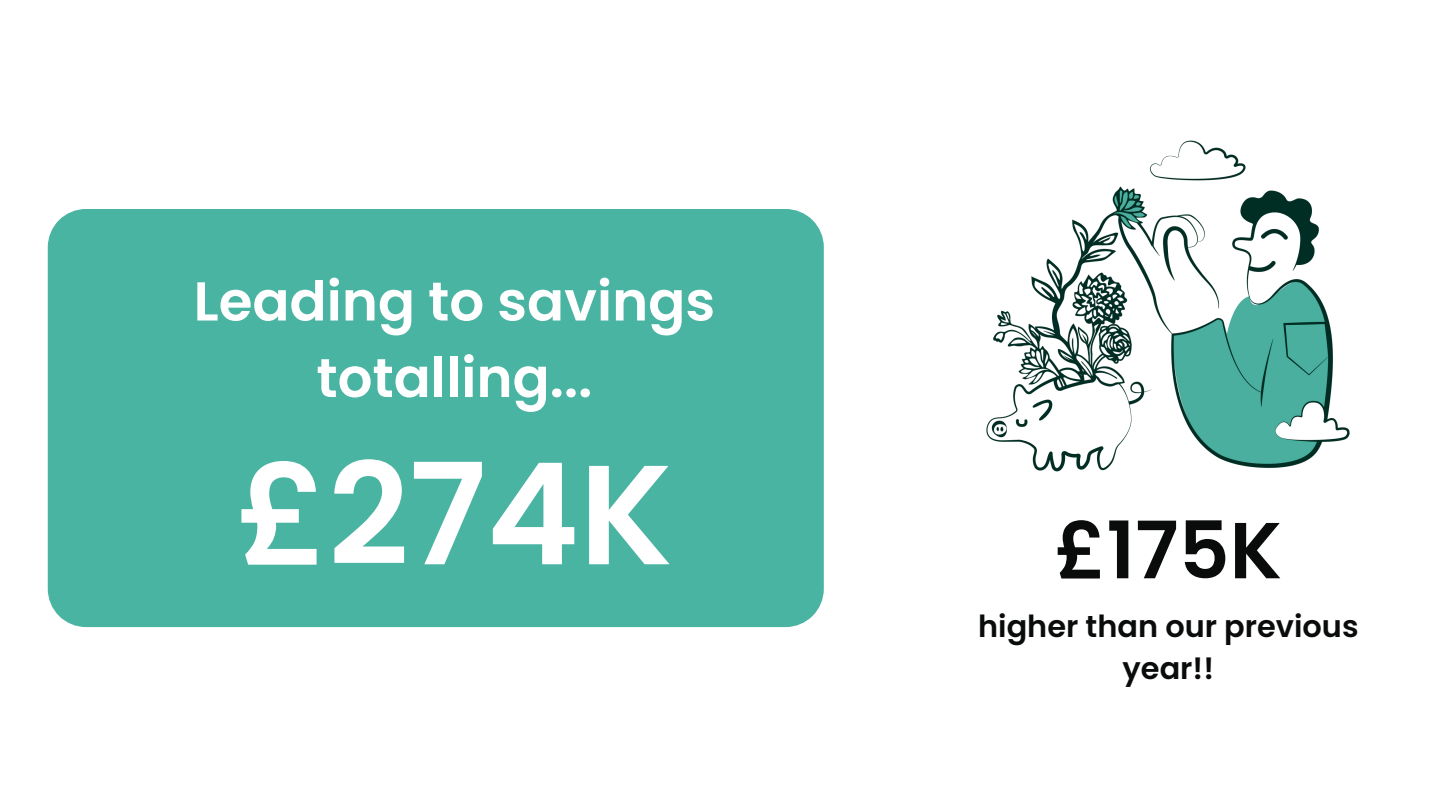
<style>
.page{position:relative;width:1440px;height:810px;background:#fff}
.page>*{position:absolute;margin:0;border:0;box-sizing:border-box;transform-origin:0 0}
.t1{font:600 140.9px "Poppins";color:#fff}
.t2{font:600 79.3px "Poppins";color:#0a0c0c}
.t3{font:600 54.7px/76.5px "Poppins";color:#fff;text-align:center}
.t4{font:600 30.4px/42px "Poppins";color:#0a0c0c;text-align:center}
</style>
<div class="page">
<div style="left:48px;top:209px;width:776px;height:418px;background:#4ab4a3"></div>
<img style="left:986px;top:140px;width:364px;height:332px">
<p class="t3" style="left:194px;top:263px;width:523px">Leading to savings totalling...</p>
<p class="t1" style="left:236px;top:416px;width:438px">£274K</p>
<p class="t2" style="left:1055px;top:495px;width:229px">£175K</p>
<p class="t4" style="left:978px;top:605px;width:382px">higher than our previous year!!</p>
</div>
